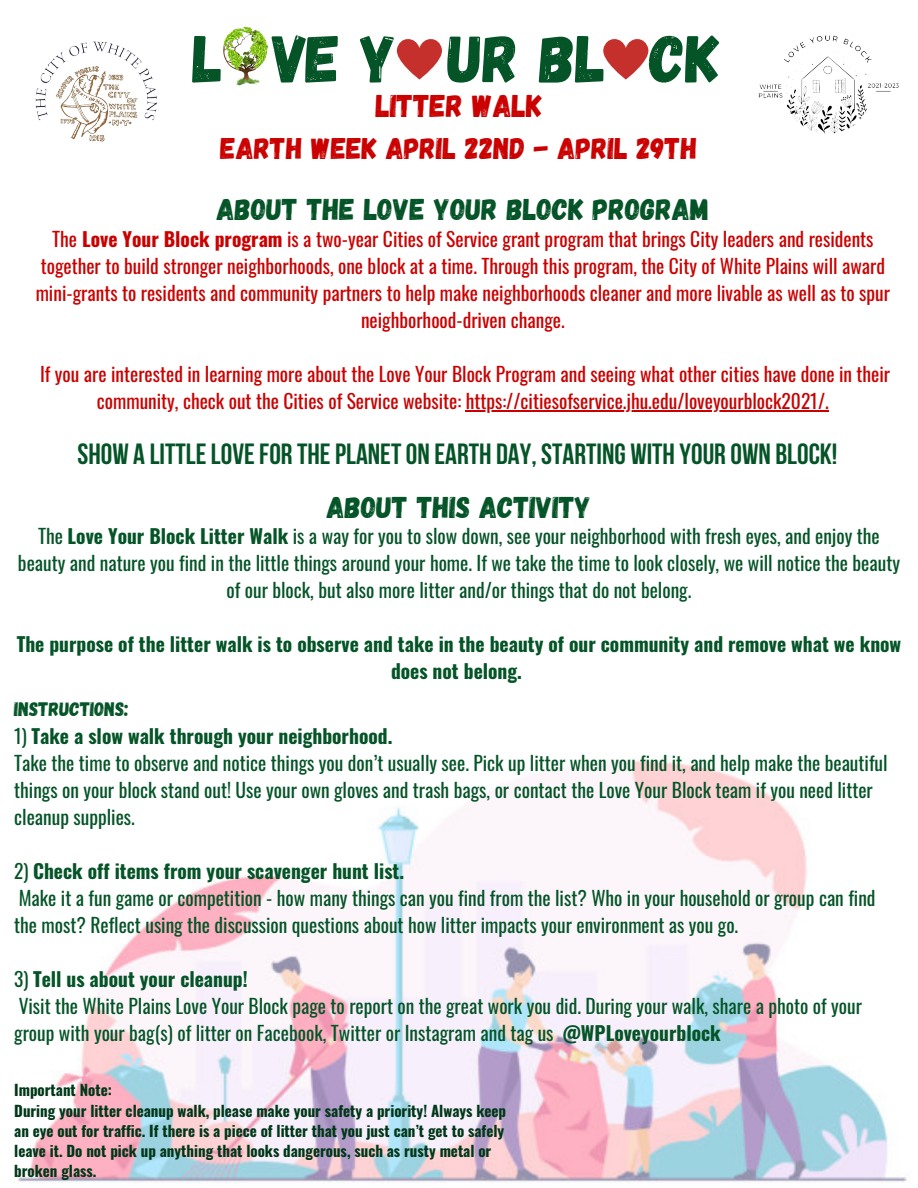
<style>
.page{position:relative;width:918px;height:1188px;background:#fff}
.page>*{position:absolute;margin:0;border:0;box-sizing:border-box;transform-origin:0 0}
.t1{font:66.9px "Gagalin";color:#045427}
.t2{font:31.35px "Gagalin";color:#cb0000}
.t3{font:30px "Gagalin";color:#045427}
.t4{font:29.85px "Gagalin";color:#cb0000}
.t5{font:700 29.1px "Bebas Neue";color:#045427}
.t6{font:19.5px/27px "Oswald";color:#045427}
.t7{font:19.5px/27px "Oswald";color:#cb0000;text-align:center}
.t8{font:700 19.5px/27px "Oswald";color:#045427;text-align:center}
.t9{font:19.5px "Gagalin";color:#045427}
.t10{font:700 15px/20.2px "Oswald";color:#003718}
.s1{font-weight:700}
.s2{font-weight:400}
</style>
<div class="page">
<img style="left:18px;top:45px;width:889px;height:1139px">
<img style="left:18px;top:41px;width:160px;height:133px">
<img style="left:752px;top:35px;width:150px;height:123px">
<hr style="left:466px;top:410px;width:363px;height:1px;background:#cb0000">
<svg style="left:601px;top:39px;width:50px;height:41px"></svg>
<svg style="left:395px;top:39px;width:49px;height:41px"></svg>
<img style="left:223px;top:26px;width:44px;height:60px">
<p class="t1" style="left:193px;top:15px;width:32px">L</p>
<p class="t1" style="left:272px;top:15px;width:126px">VE Y</p>
<p class="t1" style="left:448px;top:15px;width:159px">UR BL</p>
<p class="t1" style="left:650px;top:15px;width:72px">CK</p>
<p class="t2" style="left:376px;top:86px;width:168px">LITTER WALK</p>
<p class="t4" style="left:221px;top:129px;width:478px">EARTH WEEK APRIL 22ND - APRIL 29TH</p>
<p class="t3" style="left:217px;top:189px;width:494px">ABOUT THE LOVE YOUR BLOCK PROGRAM</p>
<p class="t7" style="left:36px;top:225px;width:856px">The <span class="s1">Love Your Block program</span> is a two-year Cities of Service grant program that brings City leaders and residents together to build stronger neighborhoods, one block at a time. Through this program, the City of White Plains will award mini-grants to residents and community partners to help make neighborhoods cleaner and more livable as well as to spur neighborhood-driven change.</p>
<p class="t7" style="left:40px;top:360px;width:852px">If you are interested in learning more about the Love Your Block Program and seeing what other cities have done in their community, check out the Cities of Service website: https://citiesofservice.jhu.edu/loveyourblock2021/.</p>
<p class="t5" style="left:78px;top:442px;width:762px">SHOW A LITTLELOVEFOR THEPLANETON EARTH DAY,STARTING WITH YOUR OWN BLOCK!</p>
<p class="t3" style="left:327px;top:487px;width:266px">ABOUT THIS ACTIVITY</p>
<p class="t6" style="left:18px;top:522px;width:884px;text-align:center">The <span class="s1">Love Your Block Litter Walk</span> is a way for you to slow down, see your neighborhood with fresh eyes, and enjoy the beauty and nature you find in the little things around your home. If we take the time to look closely, we will notice the beauty of our block, but also more litter and/or things that do not belong.</p>
<p class="t8" style="left:17px;top:630px;width:886px">The purpose of the litter walk is to observe and take in the beauty of our community and remove what we know does not belong.</p>
<p class="t9" style="left:14px;top:697px;width:116px">INSTRUCTIONS:</p>
<p class="t8" style="left:14px;top:722px;width:380px"><span class="s2">1)</span> Take a slow walk through your neighborhood.</p>
<p class="t6" style="left:14px;top:749px;width:875px">Take the time to observe and notice things you don’t usually see. Pick up litter when you find it, and help make the beautiful things on your block stand out! Use your own gloves and trash bags, or contact the Love Your Block team if you need litter cleanup supplies.</p>
<p class="t8" style="left:14px;top:857px;width:392px"><span class="s2">2)</span> Check off items from your scavenger hunt list.</p>
<p class="t6" style="left:14px;top:884px;width:863px">Make it a fun game or competition - how many things can you find from the list? Who in your household or group can find the most? Reflect using the discussion questions about how litter impacts your environment as you go.</p>
<p class="t8" style="left:14px;top:965px;width:235px"><span class="s2">3)</span> Tell us about your cleanup!</p>
<p class="t6" style="left:14px;top:992px;width:849px">Visit the White Plains Love Your Block page to report on the great work you did. During your walk, share a photo of your group with your bag(s) of litter on Facebook, Twitter or Instagram and tag us <span class="s1">@WPLoveyourblock</span></p>
<p class="t10" style="left:14px;top:1080px;width:99px">Important Note:</p>
<p class="t10" style="left:14px;top:1100px;width:493px">During your litter cleanup walk, please make your safety a priority! Always keep an eye out for traffic. If there is a piece of litter that you just can’t get to safely leave it. Do not pick up anything that looks dangerous, such as rusty metal or broken glass.</p>
</div>
